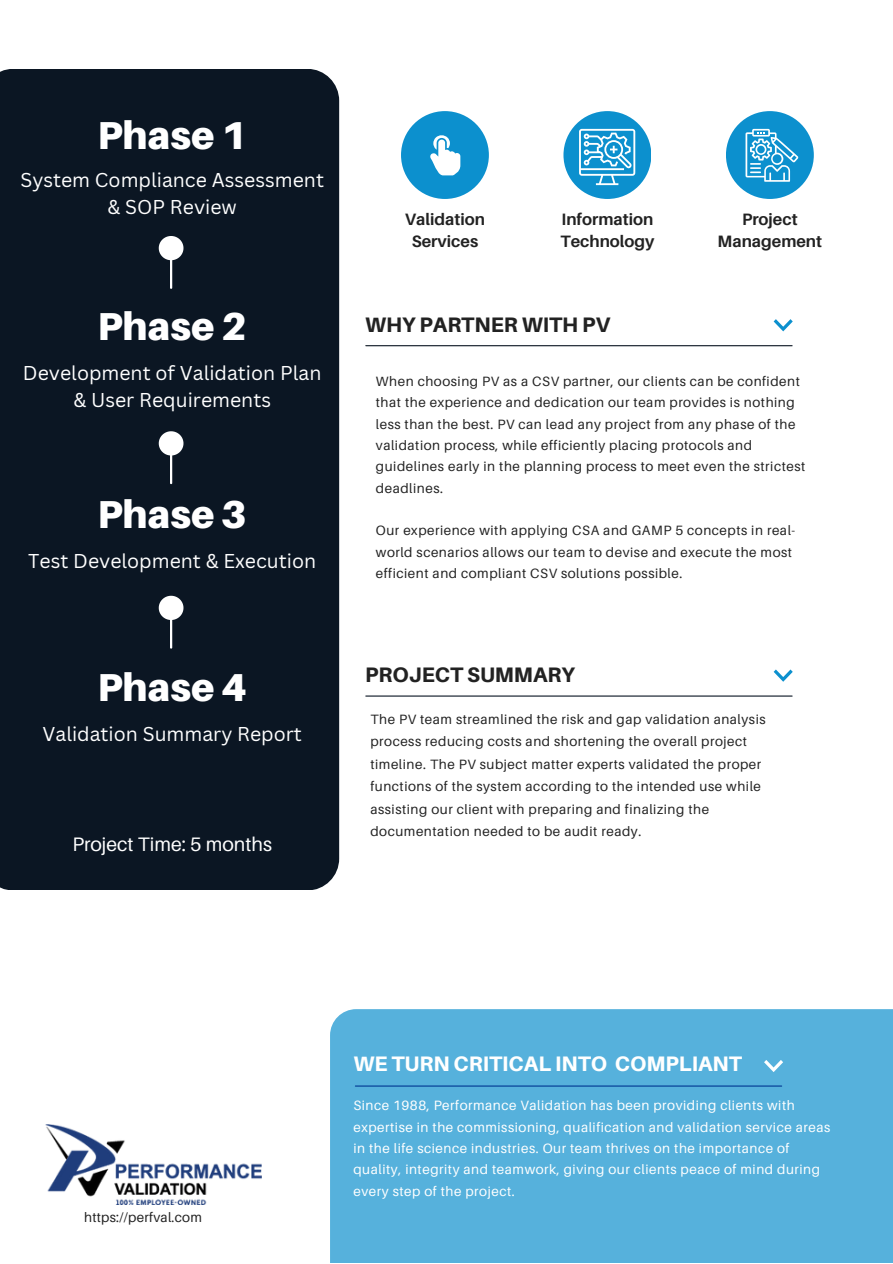
<style>
.page{position:relative;width:893px;height:1264px;background:#fff}
.page>*{position:absolute;margin:0;border:0;box-sizing:border-box;transform-origin:0 0}
.t1{font:900 39px "Aileron";color:#fff}
.t2{font:800 21px "Aileron";color:#222}
.t3{font:800 21px "Aileron";color:#fff}
.t4{font:19.5px/27px "Canva Sans";color:#fff;text-align:center}
.t5{font:19.5px "Aileron";color:#fff}
.t6{font:700 16.5px/22.5px "Aileron";color:#222;text-align:center}
.t7{font:13.5px/21.3px "Aileron";letter-spacing:.04em;color:#222}
.t8{font:13.5px/21.3px "Aileron";letter-spacing:.04em;color:#fff}
.t9{font:13.5px "Aileron";letter-spacing:.02em;color:#222}
</style>
<div class="page">
<hr style="left:366px;top:695px;width:426px;height:1px;background:#0b1623">
<div style="left:330px;top:1009px;width:562px;height:253px;background:#56b1dc"></div>
<hr style="left:355px;top:1085px;width:426px;height:1px;background:#003893">
<div style="left:401px;top:111px;width:88px;height:88px;background:#0c90ce;border-radius:50%"></div>
<svg style="left:430px;top:135px;width:30px;height:40px"></svg>
<div style="left:563px;top:111px;width:88px;height:88px;background:#0c90ce;border-radius:50%"></div>
<div style="left:725px;top:111px;width:88px;height:88px;background:#0c90ce;border-radius:50%"></div>
<svg style="left:773px;top:669px;width:19px;height:12px"></svg>
<svg style="left:764px;top:1060px;width:19px;height:12px"></svg>
<div style="left:0;top:69px;width:339px;height:820px;background:#0b1623"></div>
<svg style="left:745px;top:129px;width:53px;height:53px"></svg>
<svg style="left:159px;top:236px;width:24px;height:53px"></svg>
<svg style="left:159px;top:431px;width:24px;height:53px"></svg>
<svg style="left:159px;top:595px;width:24px;height:53px"></svg>
<svg style="left:579px;top:129px;width:56px;height:56px"></svg>
<hr style="left:366px;top:345px;width:426px;height:1px;background:#0b1623">
<svg style="left:773px;top:319px;width:19px;height:12px"></svg>
<img style="left:45px;top:1124px;width:216px;height:80px">
<h1 class="t1" style="left:97px;top:111px;width:151px">Phase 1</h1>
<h3 class="t4" style="left:20px;top:166px;width:305px">System Compliance Assessment &amp; SOP Review</h3>
<h1 class="t1" style="left:97px;top:302px;width:151px">Phase 2</h1>
<h3 class="t4" style="left:23px;top:359px;width:300px">Development of Validation Plan &amp; User Requirements</h3>
<h1 class="t1" style="left:97px;top:490px;width:151px">Phase 3</h1>
<h3 class="t4" style="left:28px;top:547px;width:289px">Test Development &amp; Execution</h3>
<h1 class="t1" style="left:97px;top:662px;width:151px">Phase 4</h1>
<h3 class="t4" style="left:42px;top:719px;width:261px">Validation Summary Report</h3>
<h3 class="t5" style="left:72px;top:832px;width:201px">Project Time: 5 months</h3>
<p class="t6" style="left:405px;top:207px;width:82px">Validation<br>Services</p>
<p class="t6" style="left:560px;top:207px;width:95px;text-align:left">Information<br>Technology</p>
<p class="t6" style="left:717px;top:207px;width:106px">Project<br>Management</p>
<h2 class="t2" style="left:365px;top:311px;width:246px">WHY PARTNER WITH PV</h2>
<p class="t7" style="left:376px;top:370px;width:431px">When choosing PV as a CSV partner, our clients can be confident that the experience and dedication our team provides is nothing less than the best. PV can lead any project from any phase of the validation process, while efficiently placing protocols and guidelines early in the planning process to meet even the strictest deadlines.</p>
<p class="t7" style="left:376px;top:520px;width:421px">Our experience with applying CSA and GAMP 5 concepts in real&shy;world scenarios allows our team to devise and execute the most efficient and compliant CSV solutions possible.</p>
<h2 class="t2" style="left:365px;top:661px;width:211px">PROJECT SUMMARY</h2>
<p class="t7" style="left:370px;top:707px;width:396px;line-height:22.5px">The PV team streamlined the risk and gap validation analysis process reducing costs and shortening the overall project timeline. The PV subject matter experts validated the proper functions of the system according to the intended use while assisting our client with preparing and finalizing the documentation needed to be audit ready.</p>
<p class="t9" style="left:84px;top:1208px;width:119px">https://perfval.com</p>
<h2 class="t3" style="left:353px;top:1050px;width:390px">WE TURN CRITICAL INTO COMPLIANT</h2>
<p class="t8" style="left:353px;top:1094px;width:478px">Since 1988, Performance Validation has been providing clients with expertise in the commissioning, qualification and validation service areas in the life science industries. Our team thrives on the importance of quality, integrity and teamwork, giving our clients peace of mind during every step of the project.</p>
</div>
